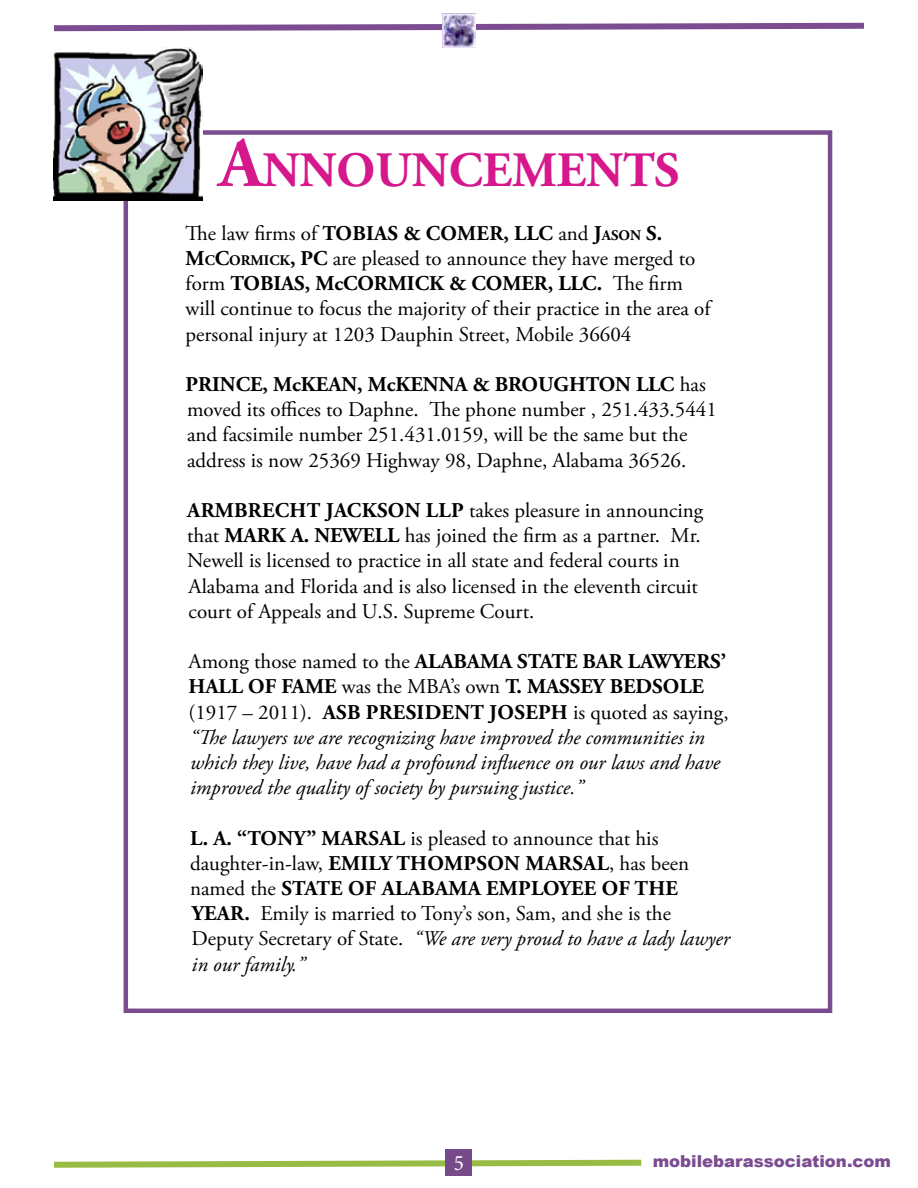
<style>
.page{position:relative;width:918px;height:1188px;background:#fff}
.page>*{position:absolute;margin:0;border:0;box-sizing:border-box;transform-origin:0 0}
.t1{font:700 49.35px "Adobe Garamond Pro";color:#d6188d}
.t2{font:22.05px "Minion Pro";color:#fff;scale:.95 1}
.t3{font:21px/25.2px "Adobe Garamond Pro";color:#000}
.t4{font:700 21px/25.2px "Adobe Garamond Pro";color:#000}
.t5{font:italic 21px/25.2px "Adobe Garamond Pro";color:#000}
.t6{font:900 16.5px "Arial";color:#7c4c91}
.s1{font-size:70.5px}
.s2{font-weight:700}
.s3{font-weight:700;font-size:14.7px}
.s4{font-weight:400}
.s5{font-weight:700;font-style:normal}
.s6{font-style:normal}
.s7{font-style:italic}
</style>
<div class="page">
<svg style="left:54px;top:1159px;width:588px;height:9px"></svg>
<div style="left:445px;top:1149px;width:27px;height:27px;background:#774a8a"></div>
<svg style="left:54px;top:22px;width:810px;height:10px"></svg>
<img style="left:442px;top:14px;width:34px;height:33px">
<div style="left:124px;top:130px;width:708px;height:883px;border:4px solid #7c4c91"></div>
<img style="left:54px;top:47px;width:148px;height:154px">
<h1 class="t1" style="left:219px;top:142px;width:460px"><span class="s1">A</span>NNOUNCEMENTS</h1>
<p class="t3" style="left:186px;top:221px;width:164px">The law firms of <span class="s2">TOBIAS</span></p>
<p class="t4" style="left:403px;top:221px;width:39px">&amp; COMER</p>
<p class="t3" style="left:186px;top:221px;width:526px;text-indent:318px"><span class="s2">, LLC</span> and <span class="s2">J</span><span class="s3">ASON</span> <span class="s2">S.<br>M</span><span class="s3">C</span><span class="s2">C</span><span class="s3">ORMICK</span><span class="s2">, PC</span> are pleased to announce they have merged to form <span class="s2">TOBIAS, MCCORMICK &amp; COMER, LLC.</span> The firm will continue to focus the majority of their practice in the area of personal injury at 1203 Dauphin Street, Mobile 36604</p>
<p class="t3" style="left:186px;top:373px;width:533px"><span class="s2">PRINCE, MCKEAN, MCKENNA &amp; BROUGHTON LLC</span> has moved its offices to Daphne. The phone number , 251.433.5441 and facsimile number 251.431.0159, will be the same but the address is now 25369 Highway 98, Daphne, Alabama 36526.</p>
<p class="t4" style="left:187px;top:498px;width:30px">ARMBRE</p>
<p class="t4" style="left:275px;top:498px;width:103px">CHT JACKSON</p>
<p class="t3" style="left:187px;top:499px;width:518px;text-indent:239px"><span class="s2">LLP</span> takes pleasure in announcing that <span class="s2">MARK A. NEWELL</span> has joined the firm as a partner. Mr.<br>Newell is licensed to practice in all state and federal courts in Alabama and Florida and is also licensed in the eleventh circuit court of Appeals and U.S. Supreme Court.</p>
<p class="t4" style="left:189px;top:649px;width:539px"><span class="s4">Among those named to the</span> ALABAMA STATE BAR LAWYERS’<br>HALL OF FAME <span class="s4">was the MBA’s own</span> T. MASSEY BEDSOLE <span class="s4">(1917 – 2011).</span> ASB PRESIDENT</p>
<p class="t5" style="left:190px;top:700px;width:540px;text-indent:361px"><span class="s5">H</span> <span class="s6">is quoted as saying, </span>“The lawyers we are recognizing have improved the communities in which they live, have had a profound influence on our laws and have improved the quality of society by pursuing justice.”</p>
<p class="t4" style="left:190px;top:826px;width:87px">L. A. “TONY</p>
<p class="t4" style="left:306px;top:826px;width:49px">” MARSAL</p>
<p class="t3" style="left:411px;top:826px;width:249px">is pleased to announce that his</p>
<p class="t3" style="left:190px;top:851px;width:165px">daughter-in-law, <span class="s2">EMILY</span></p>
<p class="t4" style="left:396px;top:851px;width:48px">THOMPSON</p>
<p class="t4" style="left:525px;top:851px;width:34px">MARSAL</p>
<p class="t3" style="left:609px;top:851px;width:81px">, has been</p>
<p class="t3" style="left:190px;top:877px;width:116px">named the <span class="s2">STATE</span></p>
<p class="t4" style="left:348px;top:876px;width:63px">OF ALABAMA</p>
<p class="t4" style="left:486px;top:876px;width:28px">EMPLOYEE</p>
<p class="t4" style="left:602px;top:876px;width:74px">OF THE</p>
<p class="t4" style="left:192px;top:901px;width:27px">YEAR</p>
<p class="t4" style="left:489px;top:700px;width:23px">JOSEP</p>
<p class="t3" style="left:192px;top:902px;width:540px;text-indent:53px"><span class="s2">.</span> Emily is married to Tony’s son, Sam, and she is the<br>Deputy Secretary of State. <span class="s7">“We are very proud to have a lady lawyer in our family.”</span></p>
<p class="t2" style="left:454px;top:1149px;width:12px">5</p>
<p class="t6" style="left:653px;top:1149px;width:240px">mobilebarassociation.com</p>
</div>
